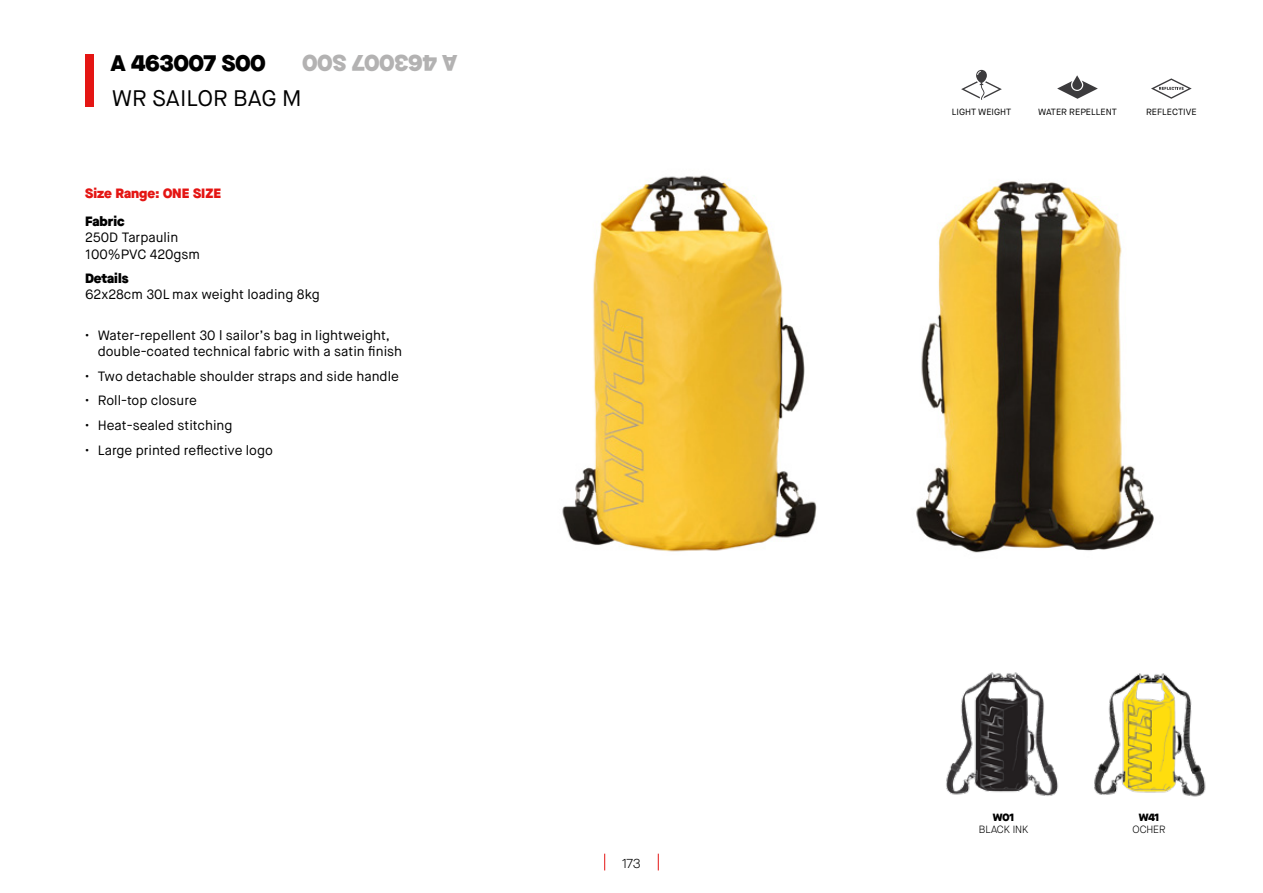
<style>
.page{position:relative;width:1263px;height:893px;background:#fff}
.page>*{position:absolute;margin:0;border:0;box-sizing:border-box;transform-origin:0 0}
.t1{font:22.5px "Maison Neue";color:#000}
.t2{font:900 22.5px "Maison Neue";color:#b3b2b2}
.t3{font:900 22.5px "Maison Neue";color:#000}
.t4{font:13.5px/16.2px "Maison Neue";color:#000}
.t5{font:900 13.5px "Maison Neue";color:#e41513}
.t6{font:900 13.5px "Maison Neue";color:#000}
.t7{font:300 13.5px "Maison Neue";color:#000}
.t8{font:300 10.5px "Maison Neue";color:#000}
.t9{font:900 10.5px "Maison Neue";letter-spacing:-.01em;color:#000}
.t10{font:9px "Maison Neue";color:#000}
</style>
<div class="page">
<svg style="left:658px;top:854px;width:1px;height:16px"></svg>
<svg style="left:604px;top:854px;width:1px;height:16px"></svg>
<div style="left:85px;top:54px;width:9px;height:52px;background:#e41513"></div>
<svg style="left:1057px;top:75px;width:41px;height:24px"></svg>
<svg style="left:1151px;top:78px;width:41px;height:21px"></svg>
<svg style="left:961px;top:70px;width:41px;height:30px"></svg>
<img style="left:916px;top:181px;width:238px;height:372px">
<img style="left:562px;top:175px;width:255px;height:377px">
<img style="left:946px;top:672px;width:113px;height:124px">
<img style="left:1094px;top:673px;width:112px;height:124px">
<h1 class="t3" style="left:111px;top:46px;width:156px">A 463007 S00</h1>
<h1 class="t1" style="left:112px;top:84px;width:192px">WR SAILOR BAG M</h1>
<h1 class="t2" style="left:457px;top:80px;width:156px;rotate:-180deg">A 463007 S00</h1>
<p class="t5" style="left:85px;top:183px;width:137px">Size Range: ONE SIZE</p>
<p class="t6" style="left:85px;top:211px;width:41px">Fabric</p>
<p class="t4" style="left:85px;top:230px;width:117px">250D Tarpaulin<br>100%PVC 420gsm</p>
<p class="t6" style="left:85px;top:268px;width:45px">Details</p>
<p class="t4" style="left:85px;top:286px;width:236px">62x28cm 30L max weight loading 8kg</p>
<p class="t4" style="left:98px;top:327px;width:306px;text-indent:-13px">• Water-repellent 30 l sailor’s bag in lightweight, double‑coated technical fabric with a satin finish</p>
<p class="t4" style="left:85px;top:368px;width:315px">• Two detachable shoulder straps and side handle</p>
<p class="t4" style="left:85px;top:393px;width:113px">• Roll-top closure</p>
<p class="t4" style="left:85px;top:417px;width:149px">• Heat-sealed stitching</p>
<p class="t4" style="left:85px;top:442px;width:189px">• Large printed reflective logo</p>
<p class="t7" style="left:622px;top:855px;width:20px">173</p>
<p class="t10" style="left:952px;top:107px;width:61px">LIGHT WEIGHT</p>
<p class="t10" style="left:1038px;top:107px;width:80px">WATER REPELLENT</p>
<p class="t10" style="left:1146px;top:107px;width:52px">REFLECTIVE</p>
<p class="t9" style="left:993px;top:809px;width:23px">W01</p>
<p class="t8" style="left:979px;top:823px;width:51px">BLACK INK</p>
<p class="t9" style="left:1139px;top:809px;width:22px">W41</p>
<p class="t8" style="left:1132px;top:823px;width:35px">OCHER</p>
</div>
